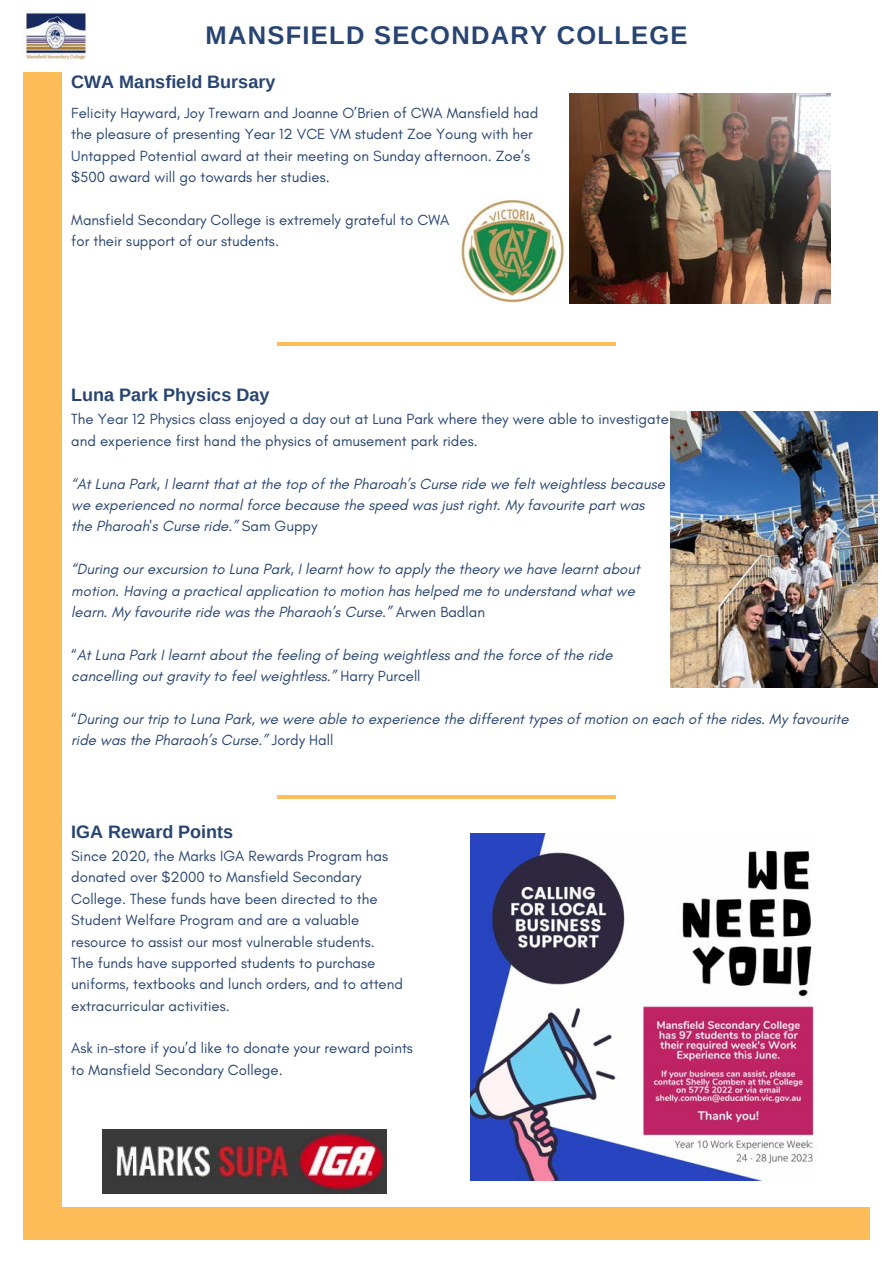
<style>
.page{position:relative;width:894px;height:1264px;background:#fff}
.page>*{position:absolute;margin:0;border:0;box-sizing:border-box;transform-origin:0 0}
.t1{font:700 25.5px "Arimo";letter-spacing:.05em;color:#274472}
.t2{font:700 18px "Arimo";color:#274472}
.t3{font:15px/21.5px "Glacial Indifference";color:#274472}
.t4{font:italic 15px/21.3px "Glacial Indifference";color:#274472}
.s1{font-style:normal}
</style>
<div class="page">
<div style="left:23px;top:1207px;width:847px;height:33px;background:#ffbd59"></div>
<div style="left:23px;top:73px;width:39px;height:1134px;background:#ffbd59"></div>
<img style="left:23px;top:12px;width:65px;height:48px">
<hr style="left:277px;top:342px;width:339px;height:4px;background:#ffbd59">
<img style="left:569px;top:94px;width:261px;height:209px">
<img style="left:461px;top:199px;width:103px;height:104px">
<img style="left:670px;top:411px;width:207px;height:276px">
<hr style="left:277px;top:795px;width:339px;height:3px;background:#ffbd59">
<img style="left:102px;top:1129px;width:284px;height:64px">
<img style="left:470px;top:833px;width:347px;height:347px">
<h1 class="t1" style="left:205px;top:21px;width:483px">MANSFIELD SECONDARY COLLEGE</h1>
<p class="t2" style="left:71px;top:72px;width:205px">CWA Mansfield Bursary</p>
<p class="t3" style="left:71px;top:102px;width:468px">Felicity Hayward, Joy Trewarn and Joanne O’Brien of CWA Mansfield had the pleasure of presenting Year 12 VCE VM student Zoe Young with her Untapped Potential award at their meeting on Sunday afternoon. Zoe’s $500 award will go towards her studies.</p>
<p class="t3" style="left:71px;top:209px;width:379px">Mansfield Secondary College is extremely grateful to CWA for their support of our students.</p>
<p class="t2" style="left:71px;top:385px;width:199px">Luna Park Physics Day</p>
<p class="t3" style="left:71px;top:408px;width:599px">The Year 12 Physics class enjoyed a day out at Luna Park where they were able to investigate and experience first hand the physics of amusement park rides.</p>
<p class="t4" style="left:71px;top:472px;width:595px">“At Luna Park, I learnt that at the top of the Pharoah’s Curse ride we felt weightless because we experienced no normal force because the speed was just right. My favourite part was the Pharoah's Curse ride.” <span class="s1">Sam Guppy</span></p>
<p class="t4" style="left:71px;top:558px;width:570px">“During our excursion to Luna Park, I learnt how to apply the theory we have learnt about motion. Having a practical application to motion has helped me to understand what we learn. My favourite ride was the Pharaoh’s Curse.” <span class="s1">Arwen Badlan</span></p>
<p class="t4" style="left:71px;top:643px;width:542px"><span class="s1">“</span>At Luna Park I learnt about the feeling of being weightless and the force of the ride cancelling out gravity to feel weightless.” <span class="s1">Harry Purcell</span></p>
<p class="t4" style="left:71px;top:708px;width:778px"><span class="s1">“</span>During our trip to Luna Park, we were able to experience the different types of motion on each of the rides. My favourite ride was the Pharaoh’s Curse.” <span class="s1">Jordy Hall</span></p>
<p class="t2" style="left:71px;top:821px;width:163px">IGA Reward Points</p>
<p class="t3" style="left:71px;top:845px;width:333px">Since 2020, the Marks IGA Rewards Program has donated over $2000 to Mansfield Secondary College. These funds have been directed to the Student Welfare Program and are a valuable resource to assist our most vulnerable students.<br>The funds have supported students to purchase uniforms, textbooks and lunch orders, and to attend extracurricular activities.</p>
<p class="t3" style="left:71px;top:1037px;width:343px">Ask in-store if you’d like to donate your reward points to Mansfield Secondary College.</p>
</div>
